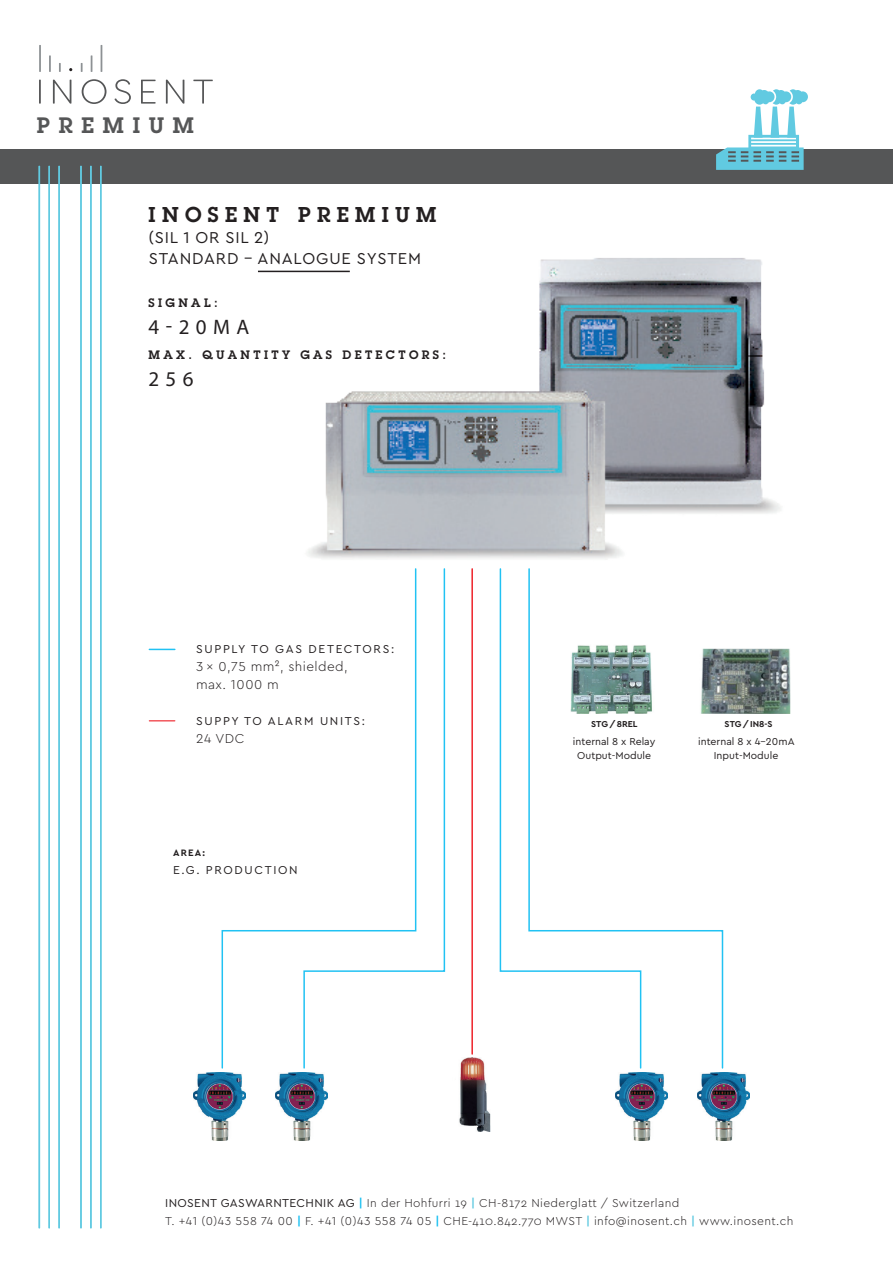
<style>
.page{position:relative;width:893px;height:1263px;background:#fff}
.page>*{position:absolute;margin:0;border:0;box-sizing:border-box;transform-origin:0 0}
.t1{font:600 21.9px "Lubalin Graph";letter-spacing:.4em;color:#555657}
.t2{font:600 21px "Lubalin Graph";letter-spacing:.3em;color:#231f20}
.t3{font:21px "Myriad Pro";letter-spacing:.3em;color:#231f20}
.t4{font:16.5px/21px "Cera PRO";letter-spacing:.05em;color:#231f20}
.t5{font:300 13.5px/18px "Cera PRO";letter-spacing:.03em;color:#231f20}
.t6{font:300 12px/18px "Cera PRO";letter-spacing:.03em;color:#231f20}
.t7{font:12px "Cera PRO";letter-spacing:.14em;color:#231f20}
.t8{font:600 12px "Lubalin Graph";letter-spacing:.28em;color:#231f20}
.t9{font:10.5px/13.5px "Cera PRO";color:#231f20;text-align:center}
.t10{font:700 9.75px "Cera PRO";color:#231f20}
.t11{font:700 9px "Cera PRO";color:#231f20}
.s1{font-weight:400}
.s2{font-weight:700;color:#15bef1}
.s3{font-weight:700;color:#61cae1}
</style>
<div class="page">
<svg style="left:39px;top:79px;width:174px;height:25px"></svg>
<hr style="left:39px;top:45px;width:2px;height:27px;background:#8d9194">
<svg style="left:49px;top:55px;width:2px;height:17px"></svg>
<svg style="left:59px;top:63px;width:2px;height:9px"></svg>
<svg style="left:101px;top:45px;width:1px;height:27px"></svg>
<svg style="left:91px;top:55px;width:1px;height:17px"></svg>
<svg style="left:81px;top:63px;width:2px;height:9px"></svg>
<div style="left:0;top:149px;width:893px;height:34px;background:#555657"></div>
<svg style="left:716px;top:89px;width:92px;height:81px"></svg>
<hr style="left:39px;top:166px;width:1px;height:1062px;background:#61cae1">
<hr style="left:49px;top:166px;width:1px;height:1062px;background:#61cae1">
<hr style="left:58px;top:166px;width:2px;height:1062px;background:#61cae1">
<hr style="left:100px;top:166px;width:2px;height:1062px;background:#61cae1">
<hr style="left:90px;top:166px;width:2px;height:1062px;background:#61cae1">
<hr style="left:80px;top:166px;width:2px;height:1062px;background:#61cae1">
<img style="left:285px;top:258px;width:496px;height:311px">
<svg style="left:149px;top:649px;width:26px;height:1px"></svg>
<svg style="left:149px;top:720px;width:26px;height:1px"></svg>
<img style="left:459px;top:1057px;width:32px;height:74px">
<img style="left:193px;top:1072px;width:52px;height:68px">
<img style="left:275px;top:1072px;width:52px;height:68px">
<img style="left:615px;top:1072px;width:53px;height:68px">
<img style="left:698px;top:1072px;width:52px;height:68px">
<svg style="left:221px;top:567px;width:82px;height:502px"></svg>
<hr style="left:471px;top:569px;width:2px;height:485px;background:#ee2d34">
<svg style="left:303px;top:567px;width:143px;height:502px"></svg>
<svg style="left:642px;top:567px;width:82px;height:502px"></svg>
<svg style="left:499px;top:567px;width:143px;height:502px"></svg>
<img style="left:695px;top:646px;width:96px;height:68px">
<hr style="left:258px;top:271px;width:92px;height:1px;background:#231f20">
<h1 class="t1" style="left:37px;top:111px;width:159px">PREMIUM</h1>
<h2 class="t2" style="left:149px;top:201px;width:289px">INOSENT PREMIUM</h2>
<h3 class="t4" style="left:149px;top:227px;width:274px">(SIL 1 OR SIL 2)<br>STANDARD – ANALOGUE SYSTEM</h3>
<p class="t8" style="left:149px;top:295px;width:71px">SIGNAL:</p>
<h2 class="t3" style="left:149px;top:314px;width:102px">4-20MA</h2>
<p class="t8" style="left:149px;top:347px;width:299px">MAX. QUANTITY GAS DETECTORS:</p>
<h2 class="t3" style="left:149px;top:366px;width:46px">256</h2>
<p class="t7" style="left:196px;top:641px;width:200px">SUPPLY TO GAS DETECTORS:</p>
<p class="t5" style="left:196px;top:657px;width:153px">3 × 0,75 mm², shielded, max. 1000 m</p>
<p class="t7" style="left:196px;top:713px;width:170px">SUPPY TO ALARM UNITS:</p>
<p class="t5" style="left:196px;top:729px;width:50px">24 VDC</p>
<p class="t9" style="left:698px;top:734px;width:98px">internal 8 x 4–20mA<br>Input-Module</p>
<p class="t11" style="left:591px;top:718px;width:48px">STG/8REL</p>
<p class="t11" style="left:725px;top:718px;width:49px">STG/IN8-S</p>
<p class="t9" style="left:573px;top:734px;width:84px">internal 8 x Relay<br>Output-Module</p>
<p class="t10" style="left:173px;top:846px;width:33px">AREA:</p>
<p class="t7" style="left:173px;top:861px;width:126px">E.G. PRODUCTION</p>
<p class="t6" style="left:165px;top:1193px;width:630px"><span class="s1">INOSENT GASWARNTECHNIK AG</span> <span class="s2">|</span> In der Hohfurri 19 <span class="s3">|</span> CH-8172 Niederglatt / Switzerland<br>T. +41 (0)43 558 74 00 <span class="s2">|</span> F. +41 (0)43 558 74 05 <span class="s2">|</span> CHE-410.842.770 MWST <span class="s3">|</span> info@inosent.ch <span class="s3">|</span> www.inosent.ch</p>
</div>
